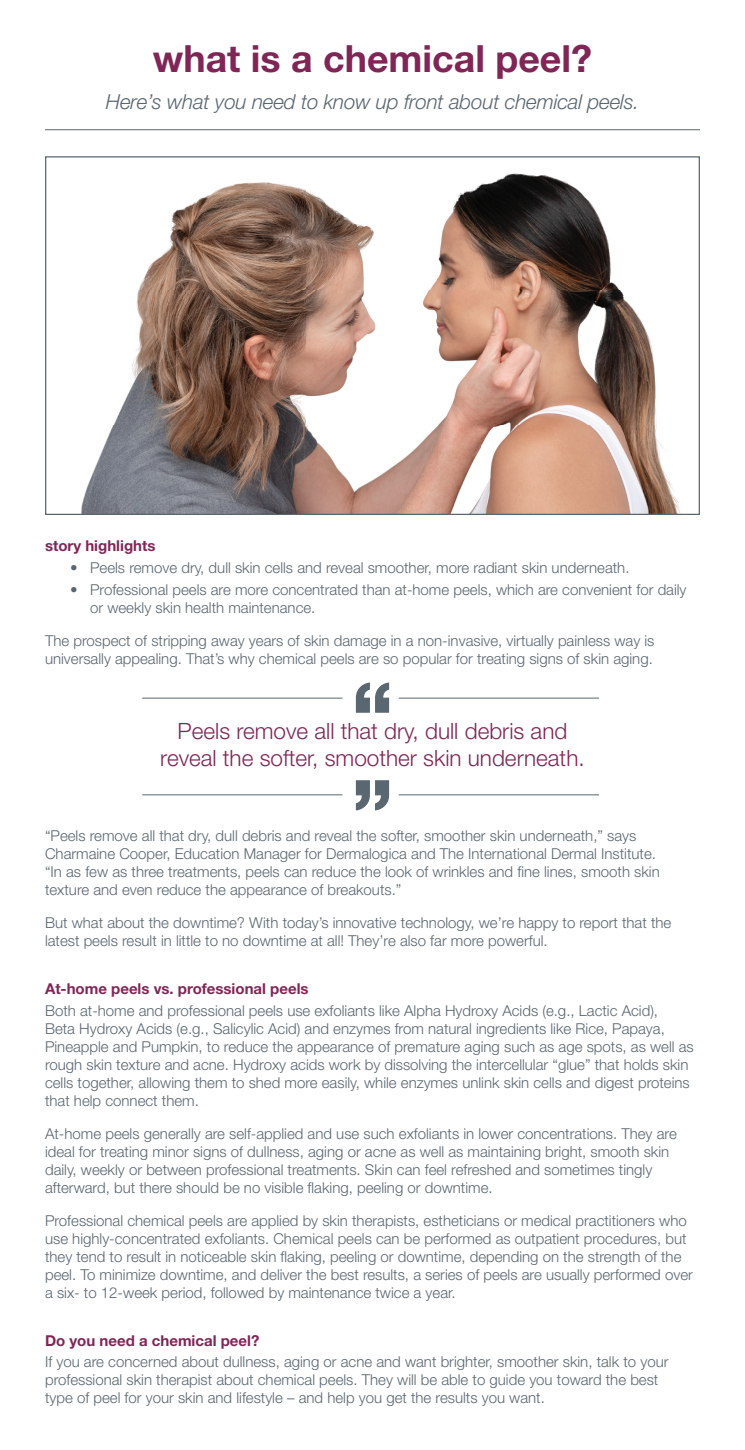
<style>
.page{position:relative;width:745px;height:1450px;background:#fff}
.page>*{position:absolute;margin:0;border:0;box-sizing:border-box;transform-origin:0 0}
.t1{font:700 37.5px "Helvetica Neue LT Std";color:#802656}
.t2{font:300 22.5px/27px "Helvetica Neue LT Std";color:#802656;text-align:center}
.t3{font:italic 300 20.62px "Helvetica Neue LT Std";letter-spacing:-.01em;color:#5a6670}
.t4{font:300 15px/18px "Helvetica Neue LT Std";color:#5a6670}
.t5{font:700 15px "Helvetica Neue LT Std";color:#802656}
</style>
<div class="page">
<hr style="left:142px;top:698px;width:200px;height:1px;background:#5a6670">
<hr style="left:398px;top:698px;width:200px;height:1px;background:#5a6670">
<hr style="left:142px;top:794px;width:200px;height:1px;background:#5a6670">
<hr style="left:398px;top:794px;width:200px;height:1px;background:#5a6670">
<svg style="left:355px;top:780px;width:34px;height:31px"></svg>
<svg style="left:355px;top:682px;width:34px;height:31px"></svg>
<hr style="left:45px;top:129px;width:654px;height:1px;background:#5a6670">
<img style="left:81px;top:173px;width:599px;height:340px">
<h1 class="t1" style="left:153px;top:35px;width:440px">what is a chemical peel?</h1>
<h3 class="t3" style="left:106px;top:90px;width:534px">Here’s what you need to know up front about chemical peels.</h3>
<p class="t5" style="left:45px;top:537px;width:112px">story highlights</p>
<p class="t4" style="left:70px;top:558px;width:560px">• Peels remove dry, dull skin cells and reveal smoother, more radiant skin underneath.</p>
<p class="t4" style="left:90px;top:580px;width:597px;text-indent:-20px">• Professional peels are more concentrated than at-home peels, which are convenient for daily or weekly skin health maintenance.</p>
<p class="t4" style="left:45px;top:631px;width:610px">The prospect of stripping away years of skin damage in a non-invasive, virtually painless way is universally appealing. That’s why chemical peels are so popular for treating signs of skin aging.</p>
<h2 class="t2" style="left:160px;top:717px;width:425px">Peels remove all that dry, dull debris and reveal the softer, smoother skin underneath.</h2>
<p class="t4" style="left:45px;top:826px;width:616px">“Peels remove all that dry, dull debris and reveal the softer, smoother skin underneath,” says Charmaine Cooper, Education Manager for Dermalogica and The International Dermal Institute. “In as few as three treatments, peels can reduce the look of wrinkles and fine lines, smooth skin texture and even reduce the appearance of breakouts.”</p>
<p class="t4" style="left:45px;top:913px;width:627px">But what about the downtime? With today’s innovative technology, we’re happy to report that the latest peels result in little to no downtime at all! They’re also far more powerful.</p>
<p class="t5" style="left:45px;top:979px;width:265px">At-home peels vs. professional peels</p>
<p class="t4" style="left:45px;top:1001px;width:649px">Both at-home and professional peels use exfoliants like Alpha Hydroxy Acids (e.g., Lactic Acid),<br>Beta Hydroxy Acids (e.g., Salicylic Acid) and enzymes from natural ingredients like Rice, Papaya, Pineapple and Pumpkin, to reduce the appearance of premature aging such as age spots, as well as rough skin texture and acne. Hydroxy acids work by dissolving the intercellular “glue” that holds skin cells together, allowing them to shed more easily, while enzymes unlink skin cells and digest proteins that help connect them.</p>
<p class="t4" style="left:45px;top:1124px;width:632px">At-home peels generally are self-applied and use such exfoliants in lower concentrations. They are ideal for treating minor signs of dullness, aging or acne as well as maintaining bright, smooth skin daily, weekly or between professional treatments. Skin can feel refreshed and sometimes tingly afterward, but there should be no visible flaking, peeling or downtime.</p>
<p class="t4" style="left:45px;top:1211px;width:649px">Professional chemical peels are applied by skin therapists, estheticians or medical practitioners who use highly-concentrated exfoliants. Chemical peels can be performed as outpatient procedures, but they tend to result in noticeable skin flaking, peeling or downtime, depending on the strength of the peel. To minimize downtime, and deliver the best results, a series of peels are usually performed over a six- to 12-week period, followed by maintenance twice a year.</p>
<p class="t5" style="left:45px;top:1331px;width:216px">Do you need a chemical peel?</p>
<p class="t4" style="left:45px;top:1353px;width:624px">If you are concerned about dullness, aging or acne and want brighter, smoother skin, talk to your professional skin therapist about chemical peels. They will be able to guide you toward the best type of peel for your skin and lifestyle – and help you get the results you want.</p>
</div>
